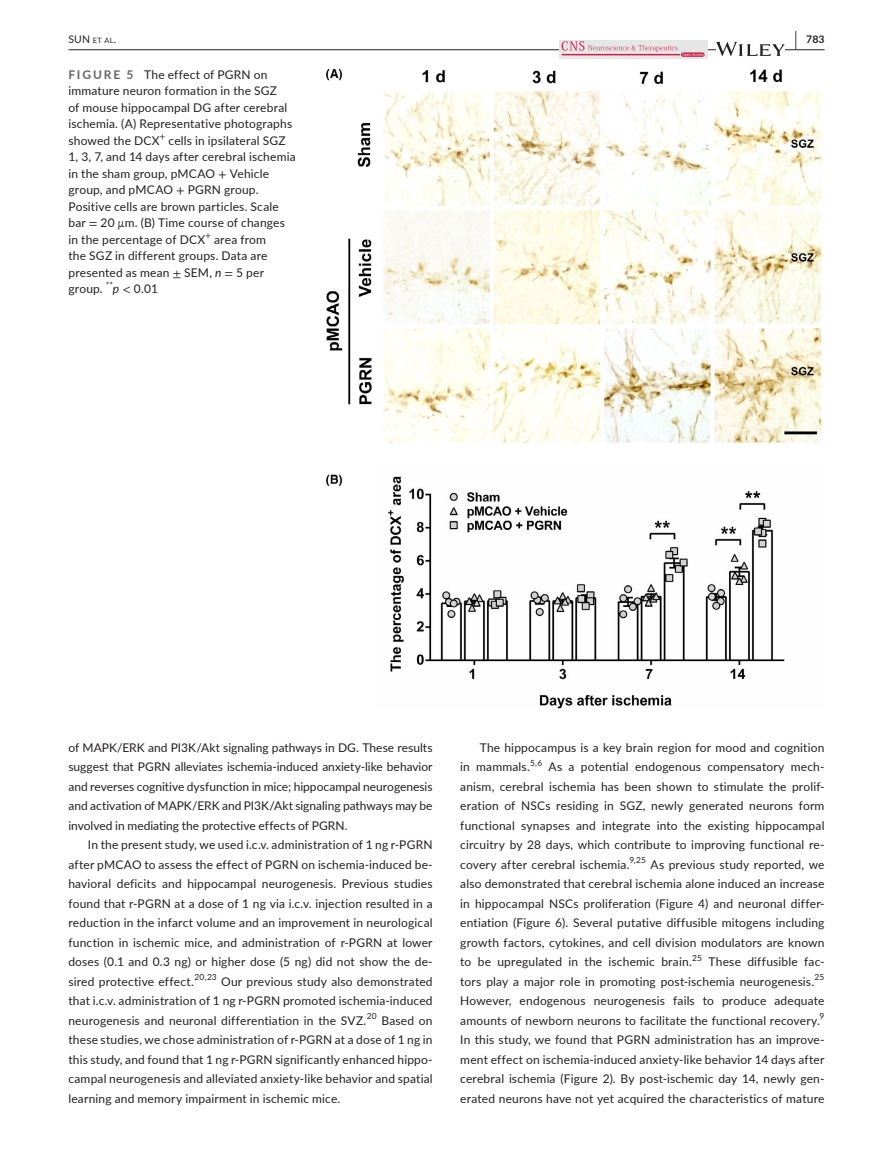
<style>
.page{position:relative;width:893px;height:1174px;background:#fff}
.page>*{position:absolute;margin:0;border:0;box-sizing:border-box;transform-origin:0 0}
.t1{font:12px/19.5px "Lato";letter-spacing:.015em;color:#231f20}
.t2{font:10.5px "Lato";color:#231f20}
.t3{font:700 10.5px "Lato";color:#231f20}
.t4{font:8.4px "Lato";color:#231f20}
.t5{font:8.4px "STIX Two Text";color:#231f20}
.s1{font-size:7.35px}
.s2{font-size:19.5px}
.s3{font-weight:700;color:#636366}
.s4{font-family:"STIX Two Text"}
.s5{font-style:italic}
</style>
<div class="page">
<hr style="left:68px;top:49px;width:756px;height:1px;background:#231f20">
<div style="left:559px;top:40px;width:149px;height:18px;background:#e5e6e6"></div>
<svg style="left:562px;top:41px;width:141px;height:16px"></svg>
<svg style="left:716px;top:42px;width:69px;height:14px"></svg>
<img style="left:327px;top:69px;width:495px;height:640px">
<p class="t2" style="left:68px;top:31px;width:49px">SUN <span class="s1">et al</span>.</p>
<p class="t3" style="left:795px;top:31px;width:31px"><span class="s2">|</span> 783</p>
<p class="t1" style="left:68px;top:66px;width:225px;line-height:16.5px"><span class="s3">FIGURE 5</span> The effect of PGRN on immature neuron formation in the SGZ<br>of mouse hippocampal DG after cerebral ischemia. (A) Representative photographs showed the DCX</p>
<p class="t5" style="left:159px;top:130px;width:8px">+</p>
<p class="t1" style="left:68px;top:132px;width:229px;line-height:16.5px;text-indent:100px">cells in ipsilateral SGZ 1, 3, 7, and 14 days after cerebral ischemia in the sham group, pMCAO <span class="s4">+</span> Vehicle group, and pMCAO <span class="s4">+</span> PGRN group.<br>Positive cells are brown particles. Scale bar <span class="s4">=</span> 20 <span class="s4">µ</span>m. (B) Time course of changes in the percentage of DCX</p>
<p class="t5" style="left:205px;top:229px;width:8px">+</p>
<p class="t1" style="left:68px;top:231px;width:201px;line-height:16.5px;text-indent:146px">area from the SGZ in different groups. Data are presented as mean <span class="s4">±</span> SEM, <span class="s5">n</span> <span class="s4">=</span> 5 per group.</p>
<p class="t4" style="left:106px;top:279px;width:9px">**</p>
<p class="t1" style="left:113px;top:279px;width:47px"><span class="s5">p</span> <span class="s4">&lt;</span> 0.01</p>
<p class="t1" style="left:68px;top:737px;width:366px;text-align:justify">of MAPK/ERK and PI3K/Akt signaling pathways in DG. These results suggest that PGRN alleviates ischemia-induced anxiety-like behavior and reverses cognitive dysfunction in mice; hippocampal neurogenesis and activation of MAPK/ERK and PI3K/Akt signaling pathways may be involved in mediating the protective effects of PGRN.</p>
<p class="t1" style="left:68px;top:834px;width:366px;text-align:justify;text-indent:20px">In the present study, we used i.c.v. administration of 1 ng r-PGRN after pMCAO to assess the effect of PGRN on ischemia-induced be&shy;havioral deficits and hippocampal neurogenesis. Previous studies found that r-PGRN at a dose of 1 ng via i.c.v. injection resulted in a reduction in the infarct volume and an improvement in neurological function in ischemic mice, and administration of r-PGRN at lower doses (0.1 and 0.3 ng) or higher dose (5 ng) did not show the de&shy;sired protective effect.<sup>20,23</sup> Our previous study also demonstrated that i.c.v. administration of 1 ng r-PGRN promoted ischemia-induced neurogenesis and neuronal differentiation in the SVZ.<sup>20</sup> Based on these studies, we chose administration of r-PGRN at a dose of 1 ng in this study, and found that 1 ng r-PGRN significantly enhanced hippo&shy;campal neurogenesis and alleviated anxiety-like behavior and spatial learning and memory impairment in ischemic mice.</p>
<p class="t1" style="left:460px;top:737px;width:366px;text-indent:20px">The hippocampus is a key brain region for mood and cognition in mammals.</p>
<p class="t4" style="left:530px;top:757px;width:14px">5,6</p>
<p class="t1" style="left:460px;top:756px;width:366px;text-align:justify;text-indent:88px">As a potential endogenous compensatory mech&shy;anism, cerebral ischemia has been shown to stimulate the prolif&shy;eration of NSCs residing in SGZ, newly generated neurons form functional synapses and integrate into the existing hippocampal circuitry by 28 days, which contribute to improving functional re&shy;covery after cerebral ischemia.<sup>9,25</sup> As previous study reported, we also demonstrated that cerebral ischemia alone induced an increase in hippocampal NSCs proliferation (Figure 4) and neuronal differ&shy;entiation (Figure 6). Several putative diffusible mitogens including growth factors, cytokines, and cell division modulators are known to be upregulated in the ischemic brain.</p>
<p class="t4" style="left:692px;top:952px;width:11px">25</p>
<p class="t1" style="left:460px;top:951px;width:366px;text-indent:248px">These diffusible fac&shy;tors play a major role in promoting post-ischemia neurogenesis.</p>
<p class="t4" style="left:815px;top:971px;width:11px">25</p>
<p class="t1" style="left:460px;top:990px;width:366px;text-align:justify">However, endogenous neurogenesis fails to produce adequate amounts of newborn neurons to facilitate the functional recovery.<sup>9<br></sup>In this study, we found that PGRN administration has an improve&shy;ment effect on ischemia-induced anxiety-like behavior 14 days after cerebral ischemia (Figure 2). By post-ischemic day 14, newly gen&shy;erated neurons have not yet acquired the characteristics of mature</p>
</div>
